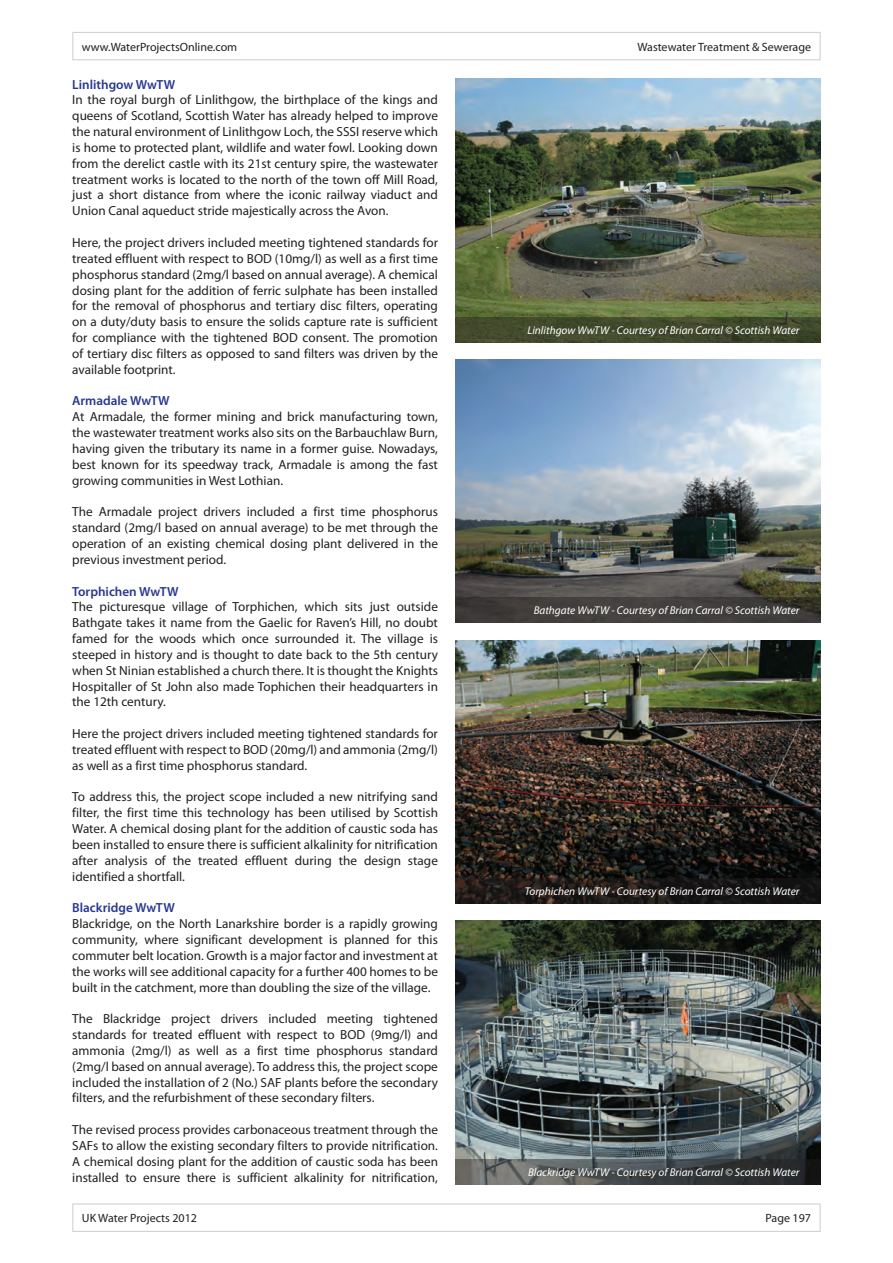
<style>
.page{position:relative;width:893px;height:1263px;background:#fff}
.page>*{position:absolute;margin:0;border:0;box-sizing:border-box;transform-origin:0 0}
.t1{font:13.2px/15.9px "Myriad Pro";color:#231f20;text-align:justify}
.t2{font:600 13.2px "Myriad Pro";color:#283890}
.t3{font:12px "Myriad Pro";color:#231f20}
.t4{font:italic 11.25px "Myriad Pro";color:#fff}
</style>
<div class="page">
<div style="left:72px;top:32px;width:749px;height:28px;border:1px solid #d1d2d4"></div>
<div style="left:72px;top:1203px;width:749px;height:29px;border:1px solid #d1d2d4"></div>
<img style="left:455px;top:79px;width:366px;height:238px">
<svg style="left:455px;top:317px;width:366px;height:25px;background:#41492c"></svg>
<img style="left:455px;top:359px;width:366px;height:238px">
<svg style="left:455px;top:597px;width:366px;height:26px;background:#3f3c3a"></svg>
<img style="left:455px;top:640px;width:366px;height:238px">
<svg style="left:455px;top:878px;width:366px;height:26px;background:#1e1917"></svg>
<img style="left:455px;top:921px;width:366px;height:238px">
<svg style="left:455px;top:1159px;width:366px;height:25px;background:#494c4c"></svg>
<p class="t3" style="left:82px;top:39px;width:157px">www.WaterProjectsOnline.com</p>
<p class="t3" style="left:637px;top:39px;width:175px">Wastewater Treatment &amp; Sewerage</p>
<p class="t2" style="left:72px;top:76px;width:105px">Linlithgow WwTW</p>
<p class="t1" style="left:72px;top:92px;width:367px">In the royal burgh of Linlithgow, the birthplace of the kings and queens of Scotland, Scottish Water has already helped to improve the natural environment of Linlithgow Loch, the SSSI reserve which is home to protected plant, wildlife and water fowl. Looking down from the derelict castle with its 21st century spire, the wastewater treatment works is located to the north of the town off Mill Road, just a short distance from where the iconic railway viaduct and Union Canal aqueduct stride majestically across the Avon.</p>
<p class="t1" style="left:72px;top:234px;width:367px">Here, the project drivers included meeting tightened standards for treated effluent with respect to BOD (10mg/l) as well as a first time phosphorus standard (2mg/l based on annual average). A chemical dosing plant for the addition of ferric sulphate has been installed for the removal of phosphorus and tertiary disc filters, operating on a duty/duty basis to ensure the solids capture rate is sufficient for compliance with the tightened BOD consent. The promotion of tertiary disc filters as opposed to sand filters was driven by the available footprint.</p>
<p class="t2" style="left:72px;top:393px;width:99px">Armadale WwTW</p>
<p class="t1" style="left:72px;top:409px;width:367px">At Armadale, the former mining and brick manufacturing town, the wastewater treatment works also sits on the Barbauchlaw Burn, having given the tributary its name in a former guise. Nowadays, best known for its speedway track, Armadale is among the fast growing communities in West Lothian.</p>
<p class="t1" style="left:72px;top:504px;width:367px">The Armadale project drivers included a first time phosphorus standard (2mg/l based on annual average) to be met through the operation of an existing chemical dosing plant delivered in the previous investment period.</p>
<p class="t2" style="left:72px;top:583px;width:108px">Torphichen WwTW</p>
<p class="t1" style="left:72px;top:599px;width:367px">The picturesque village of Torphichen, which sits just outside Bathgate takes it name from the Gaelic for Raven’s Hill, no doubt famed for the woods which once surrounded it. The village is steeped in history and is thought to date back to the 5th century when St Ninian established a church there. It is thought the Knights Hospitaller of St John also made Tophichen their headquarters in the 12th century.</p>
<p class="t1" style="left:72px;top:725px;width:367px">Here the project drivers included meeting tightened standards for treated effluent with respect to BOD (20mg/l) and ammonia (2mg/l) as well as a first time phosphorus standard.</p>
<p class="t1" style="left:72px;top:789px;width:367px">To address this, the project scope included a new nitrifying sand filter, the first time this technology has been utilised by Scottish Water. A chemical dosing plant for the addition of caustic soda has been installed to ensure there is sufficient alkalinity for nitrification after analysis of the treated effluent during the design stage identified a shortfall.</p>
<p class="t2" style="left:72px;top:899px;width:104px">Blackridge WwTW</p>
<p class="t1" style="left:72px;top:915px;width:367px">Blackridge, on the North Lanarkshire border is a rapidly growing community, where significant development is planned for this commuter belt location. Growth is a major factor and investment at the works will see additional capacity for a further 400 homes to be built in the catchment, more than doubling the size of the village.</p>
<p class="t1" style="left:72px;top:1011px;width:367px">The Blackridge project drivers included meeting tightened standards for treated effluent with respect to BOD (9mg/l) and ammonia (2mg/l) as well as a first time phosphorus standard (2mg/l based on annual average). To address this, the project scope included the installation of 2 (No.) SAF plants before the secondary filters, and the refurbishment of these secondary filters.</p>
<p class="t1" style="left:72px;top:1121px;width:367px">The revised process provides carbonaceous treatment through the SAFs to allow the existing secondary filters to provide nitrification.<br>A chemical dosing plant for the addition of caustic soda has been installed to ensure there is sufficient alkalinity for nitrification,</p>
<p class="t4" style="left:527px;top:323px;width:273px">Linlithgow WwTW - Courtesy of Brian Carral © Scottish Water</p>
<p class="t4" style="left:534px;top:604px;width:267px">Bathgate WwTW - Courtesy of Brian Carral © Scottish Water</p>
<p class="t4" style="left:525px;top:884px;width:276px">Torphichen WwTW - Courtesy of Brian Carral © Scottish Water</p>
<p class="t4" style="left:528px;top:1165px;width:273px">Blackridge WwTW - Courtesy of Brian Carral © Scottish Water</p>
<p class="t3" style="left:82px;top:1211px;width:117px">UK Water Projects 2012</p>
<p class="t3" style="left:765px;top:1211px;width:47px">Page 197</p>
</div>
